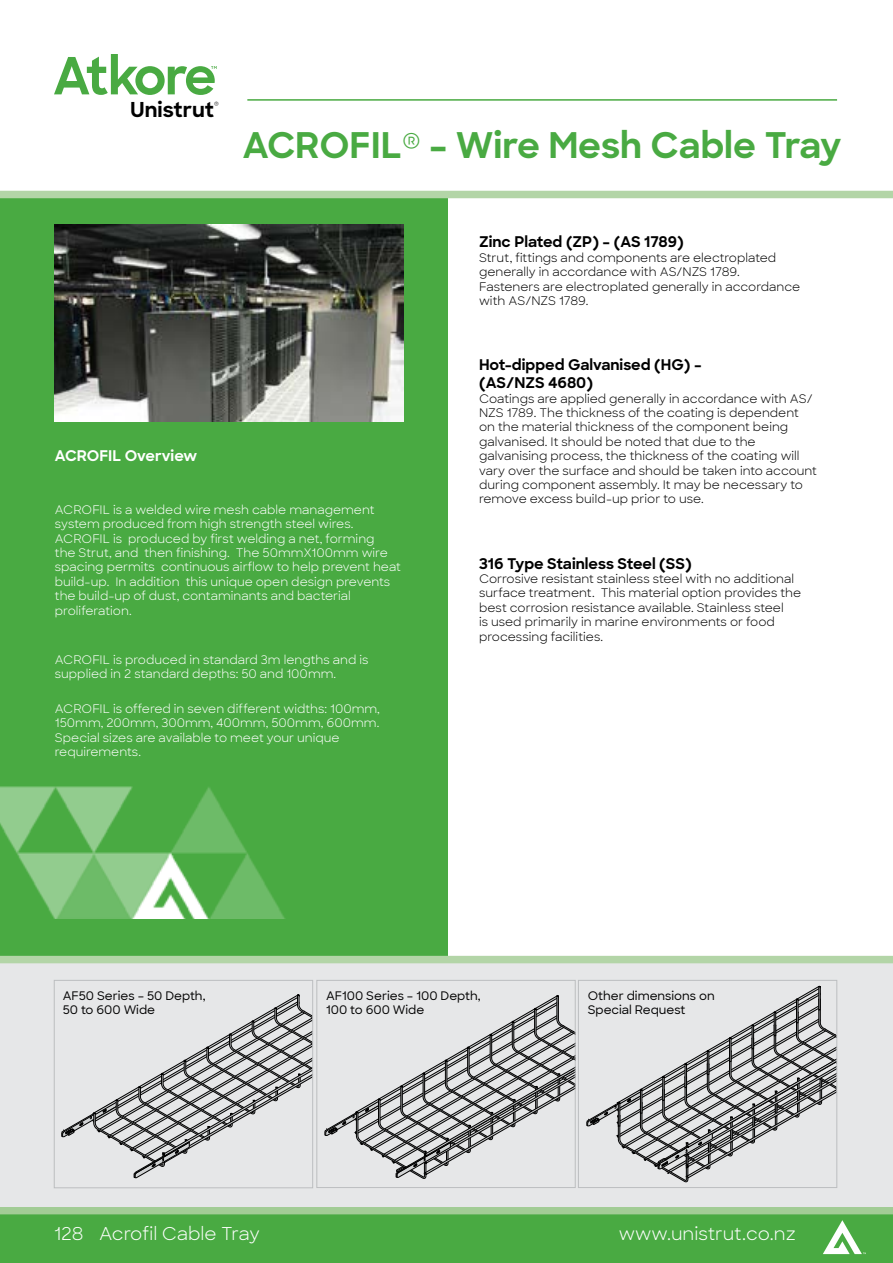
<style>
.page{position:relative;width:893px;height:1263px;background:#fff}
.page>*{position:absolute;margin:0;border:0;box-sizing:border-box;transform-origin:0 0}
.t1{font:700 36px "Sharp Sans";color:#49aa42}
.t2{font:700 21px "Sharp Sans";color:#000}
.t3{font:18px "Sharp Sans";color:#fff}
.t4{font:700 15px/18px "Sharp Sans";color:#000}
.t5{font:700 15px "Sharp Sans";color:#fff}
.t6{font:12px/14.4px "Sharp Sans";color:#000}
.t7{font:12px/14.4px "Sharp Sans";color:#fff}
.t8{font:500 12px/14.4px "Sharp Sans";color:#000}
.t9{font:5.25px "Sharp Sans";color:#000}
</style>
<div class="page">
<div style="left:0;top:1207px;width:893px;height:56px;background:#49aa42"></div>
<hr style="left:247px;top:99px;width:590px;height:2px;background:#49aa42">
<div style="left:0;top:1207px;width:893px;height:7px;background:#a2cc95"></div>
<svg style="left:823px;top:1220px;width:43px;height:34px"></svg>
<svg style="left:54px;top:54px;width:163px;height:41px"></svg>
<div style="left:0;top:197px;width:447px;height:785px;background:#49aa42"></div>
<div style="left:0;top:963px;width:893px;height:244px;background:#e6e7e8"></div>
<svg style="left:61px;top:994px;width:250px;height:184px"></svg>
<div style="left:54px;top:980px;width:259px;height:208px;border:1px solid #bcbec0"></div>
<svg style="left:324px;top:995px;width:250px;height:184px"></svg>
<div style="left:316px;top:980px;width:260px;height:208px;border:1px solid #bcbec0"></div>
<svg style="left:586px;top:985px;width:249px;height:197px"></svg>
<div style="left:578px;top:980px;width:259px;height:208px;border:1px solid #bcbec0"></div>
<div style="left:0;top:956px;width:893px;height:7px;background:#b3d5a7"></div>
<div style="left:0;top:191px;width:893px;height:7px;background:#b3d5a7"></div>
<img style="left:55px;top:225px;width:348px;height:196px">
<img style="left:0;top:786px;width:284px;height:132px">
<h2 class="t2" style="left:130px;top:94px;width:85px">Unistrut</h2>
<p class="t9" style="left:214px;top:99px;width:6px">®</p>
<h1 class="t1" style="left:243px;top:118px;width:600px">ACROFIL<sup>®</sup> – Wire Mesh Cable Tray</h1>
<p class="t4" style="left:479px;top:232px;width:206px">Zinc Plated (ZP) – (AS 1789)</p>
<p class="t6" style="left:479px;top:250px;width:323px">Strut, fittings and components are electroplated generally in accordance with AS/NZS 1789.<br>Fasteners are electroplated generally in accordance with AS/NZS 1789.</p>
<p class="t5" style="left:55px;top:444px;width:144px">ACROFIL Overview</p>
<p class="t7" style="left:55px;top:502px;width:348px">ACROFIL is a welded wire mesh cable management system produced from high strength steel wires.<br>ACROFIL is produced by first welding a net, forming<br>the Strut, and then finishing. The 50mmX100mm wire spacing permits continuous airflow to help prevent heat build-up. In addition this unique open design prevents the build-up of dust, contaminants and bacterial proliferation.</p>
<p class="t7" style="left:55px;top:651px;width:315px">ACROFIL is produced in standard 3m lengths and is supplied in 2 standard depths: 50 and 100mm.</p>
<p class="t7" style="left:55px;top:700px;width:327px">ACROFIL is offered in seven different widths: 100mm, 150mm, 200mm, 300mm, 400mm, 500mm, 600mm.<br>Special sizes are available to meet your unique requirements.</p>
<p class="t4" style="left:479px;top:355px;width:224px">Hot-dipped Galvanised (HG) – (AS/NZS 4680)</p>
<p class="t6" style="left:479px;top:390px;width:339px">Coatings are applied generally in accordance with AS/ NZS 1789. The thickness of the coating is dependent on the material thickness of the component being galvanised. It should be noted that due to the galvanising process, the thickness of the coating will vary over the surface and should be taken into account during component assembly. It may be necessary to remove excess buiId-up prior to use.</p>
<p class="t4" style="left:479px;top:554px;width:214px">316 Type Stainless Steel (SS)</p>
<p class="t6" style="left:479px;top:571px;width:324px">Corrosive resistant stainless steel with no additional surface treatment. This material option provides the best corrosion resistance available. Stainless steel<br>is used primarily in marine environments or food processing facilities.</p>
<p class="t8" style="left:63px;top:988px;width:144px">AF50 Series – 50 Depth,<br>50 to 600 Wide</p>
<p class="t8" style="left:326px;top:988px;width:156px">AF100 Series – 100 Depth,<br>100 to 600 Wide</p>
<p class="t8" style="left:588px;top:988px;width:129px">Other dimensions on<br>Special Request</p>
<h3 class="t3" style="left:99px;top:1220px;width:162px">Acrofil Cable Tray</h3>
<h3 class="t3" style="left:54px;top:1220px;width:31px">128</h3>
<h3 class="t3" style="left:619px;top:1220px;width:178px">www.unistrut.co.nz</h3>
</div>
